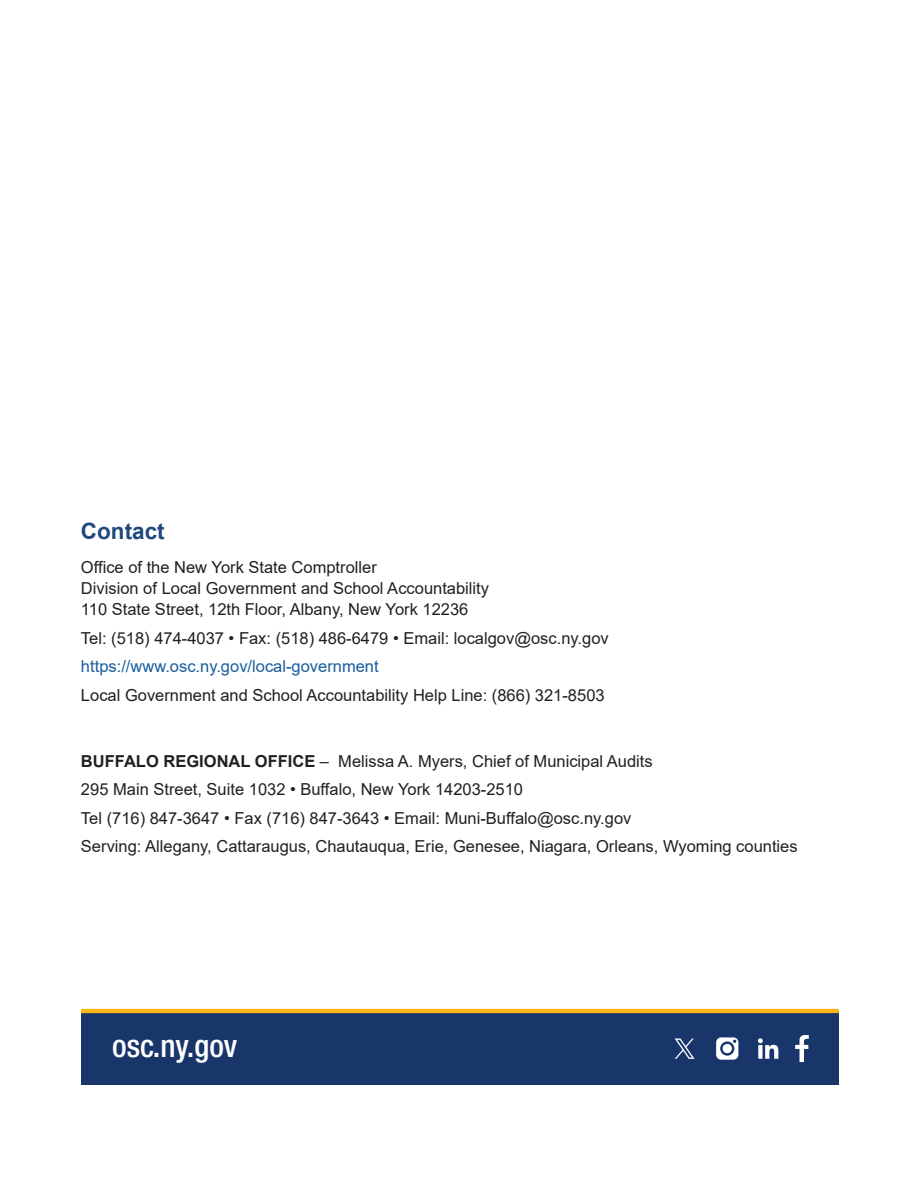
<style>
.page{position:relative;width:918px;height:1188px;background:#fff}
.page>*{position:absolute;margin:0;border:0;box-sizing:border-box;transform-origin:0 0}
.t1{font:500 condensed 31.5px "Helvetica Neue LT Std";color:#fff}
.t2{font:700 22.5px "Arial";color:#1f497d}
.Body_Text{font:16.5px/21px "Arial";color:#231f20}
.Body_Text-2{font:16.5px "Arial";color:#175d9e}
.s1{font-weight:700}
</style>
<div class="page">
<div style="left:81px;top:1011px;width:758px;height:73px;background:#183669"></div>
<hr style="left:81px;top:1009px;width:758px;height:4px;background:#fdb515">
<svg style="left:795px;top:1035px;width:14px;height:27px"></svg>
<svg style="left:716px;top:1037px;width:22px;height:23px"></svg>
<div style="left:723px;top:1044px;width:9px;height:9px;background:#fff;border-radius:50%"></div>
<svg style="left:758px;top:1038px;width:20px;height:21px"></svg>
<svg style="left:674px;top:1038px;width:22px;height:26px"></svg>
<p class="t2" style="left:81px;top:515px;width:85px">Contact</p>
<p class="Body_Text" style="left:81px;top:557px;width:410px">Office of the New York State Comptroller<br>Division of Local Government and School Accountability<br>110 State Street, 12th Floor, Albany, New York 12236</p>
<p class="Body_Text" style="left:81px;top:627px;width:529px">Tel: (518) 474-4037 • Fax: (518) 486-6479 • Email: localgov@osc. ny.gov</p>
<p class="Body_Text-2" style="left:81px;top:655px;width:299px">https://www. osc. ny. gov/local-government</p>
<p class="Body_Text" style="left:81px;top:684px;width:525px">Local Government and School Accountability Help Line: (866) 321-8503</p>
<p class="Body_Text" style="left:81px;top:750px;width:573px"><span class="s1">BUFFALO REGIONAL OFFICE</span> – Melissa A. Myers, Chief of Municipal Audits</p>
<p class="Body_Text" style="left:81px;top:779px;width:444px">295 Main Street, Suite 1032 • Buffalo, New York 14203-2510</p>
<p class="Body_Text" style="left:81px;top:807px;width:552px">Tel (716) 847-3647 • Fax (716) 847-3643 • Email: Muni-Buffalo@osc. ny.gov</p>
<p class="Body_Text" style="left:81px;top:836px;width:718px">Serving: Allegany, Cattaraugus, Chautauqua, Erie, Genesee, Niagara, Orleans, Wyoming counties</p>
<p class="t1" style="left:112px;top:1027px;width:127px">osc.ny.gov</p>
</div>
